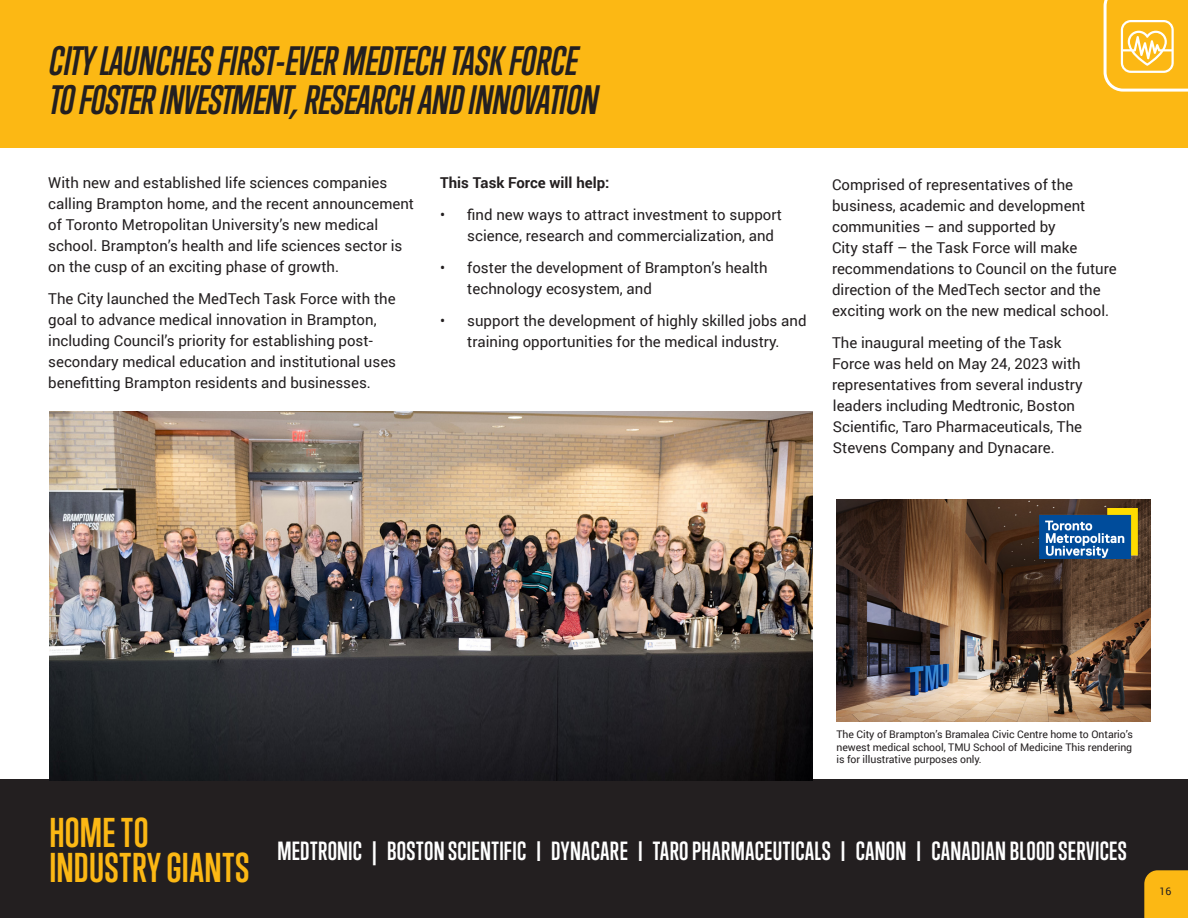
<style>
.page{position:relative;width:1188px;height:918px;background:#fff}
.page>*{position:absolute;margin:0;border:0;box-sizing:border-box;transform-origin:0 0}
.Body{font:700 38.1px "Trump Gothic Pro";letter-spacing:.01em;color:#fcb814}
.t1{font:italic 700 37.5px/39px "Trump Gothic Pro";letter-spacing:-.01em;color:#231f20}
.Quote_to_the_right{font:700 24px "Trump Gothic Pro";letter-spacing:.015em;color:#fff}
.Body_Copy_white{font:15px/21px "Roboto";color:#231f20}
.Body_Copy_white-2{font:700 15px "Roboto";color:#231f20}
.t2{font:10.5px/12.6px "Roboto";letter-spacing:-.005em;color:#231f20;text-align:justify}
</style>
<div class="page">
<div style="left:0;top:780px;width:1188px;height:138px;background:#231f20"></div>
<img style="left:836px;top:500px;width:314px;height:221px">
<div style="left:1144px;top:870px;width:44px;height:48px;background:#fcb814"></div>
<img style="left:1040px;top:509px;width:97px;height:49px">
<div style="left:0;top:0;width:1188px;height:147px;background:#fcb814"></div>
<img style="left:50px;top:411px;width:763px;height:369px">
<svg style="left:1103px;top:0;width:85px;height:92px"></svg>
<h2 class="t1" style="left:50px;top:41px;width:550px">CITY LAUNCHES FIRST-EVER MEDTECH TASK FORCE<br>TO FOSTER INVESTMENT, RESEARCH AND INNOVATION</h2>
<p class="Body_Copy_white" style="left:48px;top:172px;width:367px">With new and established life sciences companies calling Brampton home, and the recent announcement of Toronto Metropolitan University’s new medical school. Brampton’s health and life sciences sector is on the cusp of an exciting phase of growth.</p>
<p class="Body_Copy_white" style="left:48px;top:288px;width:349px">The City launched the MedTech Task Force with the goal to advance medical innovation in Brampton, including Council’s priority for establishing post&shy;secondary medical education and institutional uses benefitting Brampton residents and businesses.</p>
<p class="Body_Copy_white-2" style="left:440px;top:172px;width:171px">This Task Force will help:</p>
<p class="Body_Copy_white" style="left:467px;top:204px;width:316px;text-indent:-27px">• find new ways to attract investment to support science, research and commercialization, and</p>
<p class="Body_Copy_white" style="left:467px;top:256px;width:302px;text-indent:-27px">• foster the development of Brampton’s health technology ecosystem, and</p>
<p class="Body_Copy_white" style="left:440px;top:309px;width:368px;text-align:center">• support the development of highly skilled jobs and training opportunities for the medical industry.</p>
<p class="Body_Copy_white" style="left:832px;top:174px;width:286px">Comprised of representatives of the business, academic and development communities – and supported by<br>City staff – the Task Force will make recommendations to Council on the future direction of the MedTech sector and the exciting work on the new medical school.</p>
<p class="Body_Copy_white" style="left:832px;top:332px;width:252px">The inaugural meeting of the Task Force was held on May 24, 2023 with representatives from several industry leaders including Medtronic, Boston Scientific, Taro Pharmaceuticals, The Stevens Company and Dynacare.</p>
<p class="t2" style="left:836px;top:728px;width:298px">The City of Brampton’s Bramalea Civic Centre home to Ontario’s newest medical school, TMU School of Medicine This rendering is for illustrative purposes only.</p>
<p class="Body" style="left:50px;top:809px;width:101px">HOME TO</p>
<p class="Body" style="left:50px;top:845px;width:201px">INDUSTRY GIANTS</p>
<p class="Quote_to_the_right" style="left:278px;top:837px;width:851px">MEDTRONIC | BOSTON SCIENTIFIC | DYNACARE | TARO PHARMACEUTICALS | CANON | CANADIAN BLOOD SERVICES</p>
<p class="t2" style="left:1160px;top:884px;width:13px">16</p>
</div>
